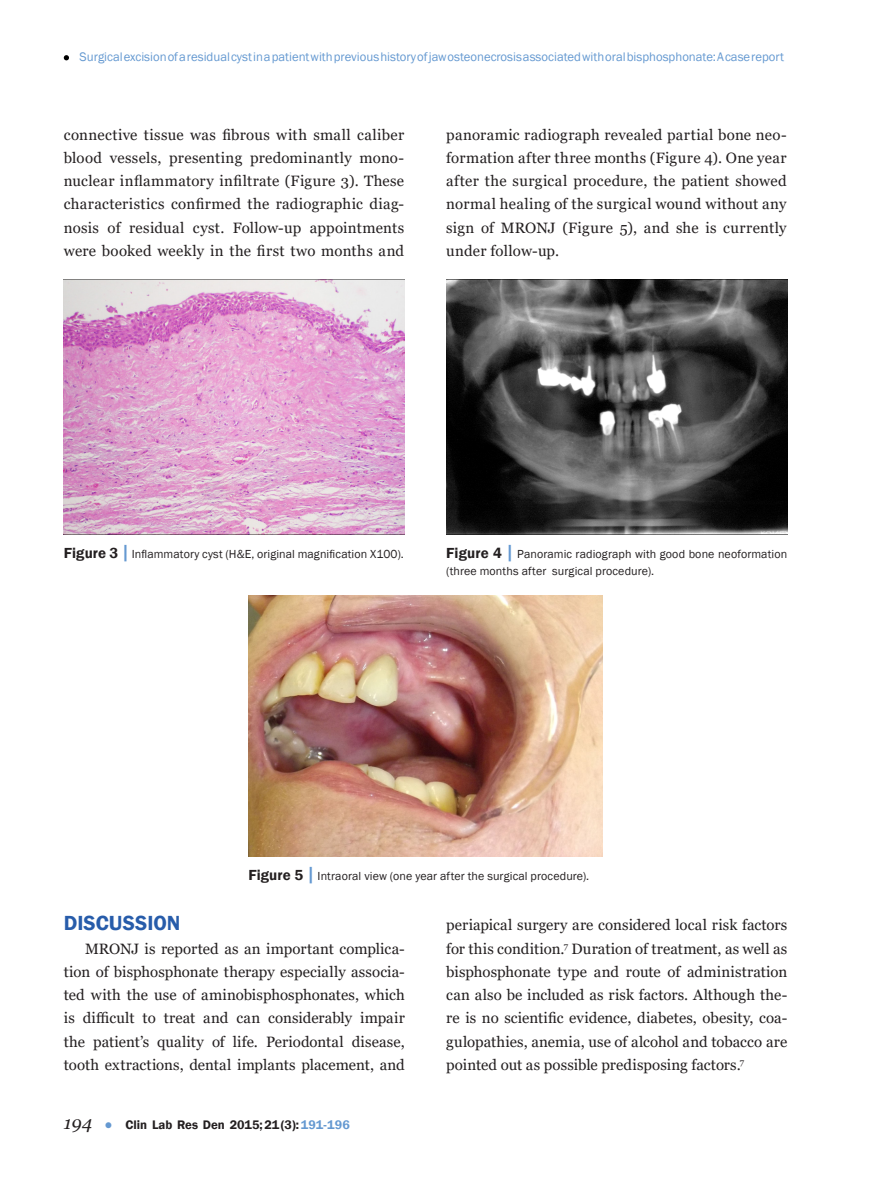
<style>
.page{position:relative;width:893px;height:1191px;background:#fff}
.page>*{position:absolute;margin:0;border:0;box-sizing:border-box;transform-origin:0 0}
._2_2_Sub1{font:600 21px "Franklin Gothic";color:#275caa}
._2_1_CORPO_TEXTO_ING{font:15px/23.2px "Georgia";letter-spacing:.01em;color:#231f20;text-align:justify}
.t1{font:12.75px "Franklin Gothic";color:#6599d1}
.t2{font:600 12.75px "Franklin Gothic";color:#231f20}
._3_4_Tab_título{font:12px/16.5px "Franklin Gothic";letter-spacing:.01em;color:#231f20}
.s1{font-weight:600;font-size:15px}
.s2{font-weight:600;font-size:19.5px;color:#6599d1}
.s3{font-family:"Georgia";font-weight:400;font-style:italic;font-size:18px}
.s4{font-weight:400;font-size:13.5px;color:#6599d1}
.s5{color:#6599d1}
</style>
<div class="page">
<svg style="left:64px;top:55px;width:5px;height:5px"></svg>
<img style="left:64px;top:279px;width:341px;height:256px">
<img style="left:446px;top:279px;width:341px;height:256px">
<img style="left:248px;top:595px;width:354px;height:261px">
<p class="t1" style="left:80px;top:49px;width:706px">Surgicalexcisionofaresidualcystinapatientwithprevioushistoryofjawosteonecrosisassociatedwithoralbisphosphonate:Acasereport</p>
<p class="_2_1_CORPO_TEXTO_ING" style="left:64px;top:123px;width:342px">connective tissue was fibrous with small caliber blood vessels, presenting predominantly mono&shy;nuclear inflammatory infiltrate (Figure 3). These characteristics confirmed the radiographic diag&shy;nosis of residual cyst. Follow-up appointments were booked weekly in the first two months and</p>
<p class="_2_1_CORPO_TEXTO_ING" style="left:446px;top:123px;width:342px">panoramic radiograph revealed partial bone neo&shy;formation after three months (Figure 4). One year after the surgical procedure, the patient showed normal healing of the surgical wound without any sign of MRONJ (Figure 5), and she is currently under follow-up.</p>
<p class="_3_4_Tab_título" style="left:64px;top:546px;width:342px"><span class="s1">Figure 3</span> <span class="s2">|</span> Inflammatory cyst (H&amp;E, original magnification X100).</p>
<p class="_3_4_Tab_título" style="left:446px;top:546px;width:343px"><span class="s1">Figure 4</span> <span class="s2">|</span> Panoramic radiograph with good bone neoformation (three months after surgical procedure).</p>
<p class="_3_4_Tab_título" style="left:248px;top:867px;width:342px"><span class="s1">Figure 5</span> <span class="s2">|</span> Intraoral view (one year after the surgical procedure).</p>
<p class="_2_2_Sub1" style="left:64px;top:910px;width:118px">DISCUSSION</p>
<p class="_2_1_CORPO_TEXTO_ING" style="left:64px;top:937px;width:343px;text-indent:21px">MRONJ is reported as an important complica&shy;tion of bisphosphonate therapy especially associa&shy;ted with the use of aminobisphosphonates, which is difficult to treat and can considerably impair the patient’s quality of life. Periodontal disease, tooth extractions, dental implants placement, and</p>
<p class="t2" style="left:64px;top:1117px;width:288px"><span class="s3">194</span> <span class="s4">●</span> Clin Lab Res Den 2015;21(3):<span class="s5">191-196</span></p>
<p class="_2_1_CORPO_TEXTO_ING" style="left:446px;top:914px;width:343px">periapical surgery are considered local risk factors for this condition.<sup>7</sup> Duration of treatment, as well as bisphosphonate type and route of administration can also be included as risk factors. Although the&shy;re is no scientific evidence, diabetes, obesity, coa&shy;gulopathies, anemia, use of alcohol and tobacco are pointed out as possible predisposing factors.<sup>7</sup></p>
</div>
